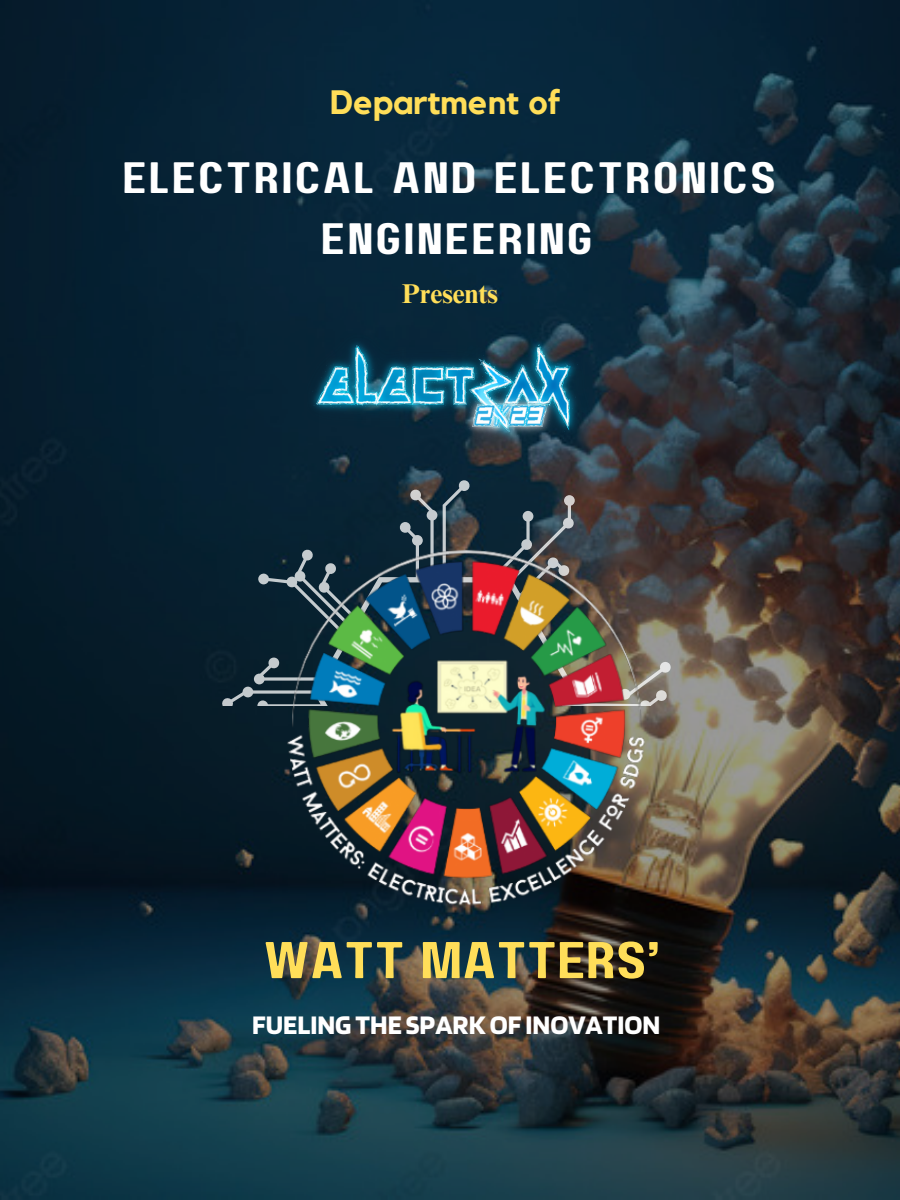
<style>
.page{position:relative;width:900px;height:1200px;background:#fff}
.page>*{position:absolute;margin:0;border:0;box-sizing:border-box;transform-origin:0 0}
.t1{font:51.6px "Paalalabas Display Wide BETA";color:#ffde59}
.t2{font:43.92px "Paalalabas Display Wide BETA";letter-spacing:.045em;color:#fff}
.t3{font:700 33.72px "Kollektif";color:#ffde59}
.t4{font:700 28px "Blinker";color:#fff}
.t5{font:700 27.2px "Times NRMT Pro";color:#ffde59}
</style>
<div class="page">
<img style="left:0;top:0;width:900px;height:1200px">
<svg style="left:255px;top:480px;width:416px;height:29px;background:#22303a"></svg>
<img style="left:218px;top:509px;width:486px;height:417px">
<img style="left:307px;top:325px;width:282px;height:119px">
<p class="t3" style="left:330px;top:86px;width:232px">Department of</p>
<p class="t2" style="left:122px;top:160px;width:655px">ELECTRICAL AND ELECTRONICS</p>
<p class="t2" style="left:321px;top:221px;width:273px">ENGINEERING</p>
<p class="t5" style="left:402px;top:283px;width:98px">Presents</p>
<p class="t1" style="left:263px;top:939px;width:398px">WATT MATTERS’</p>
<p class="t4" style="left:252px;top:1007px;width:410px">FUELING THE SPARKOF INOVATION</p>
</div>
